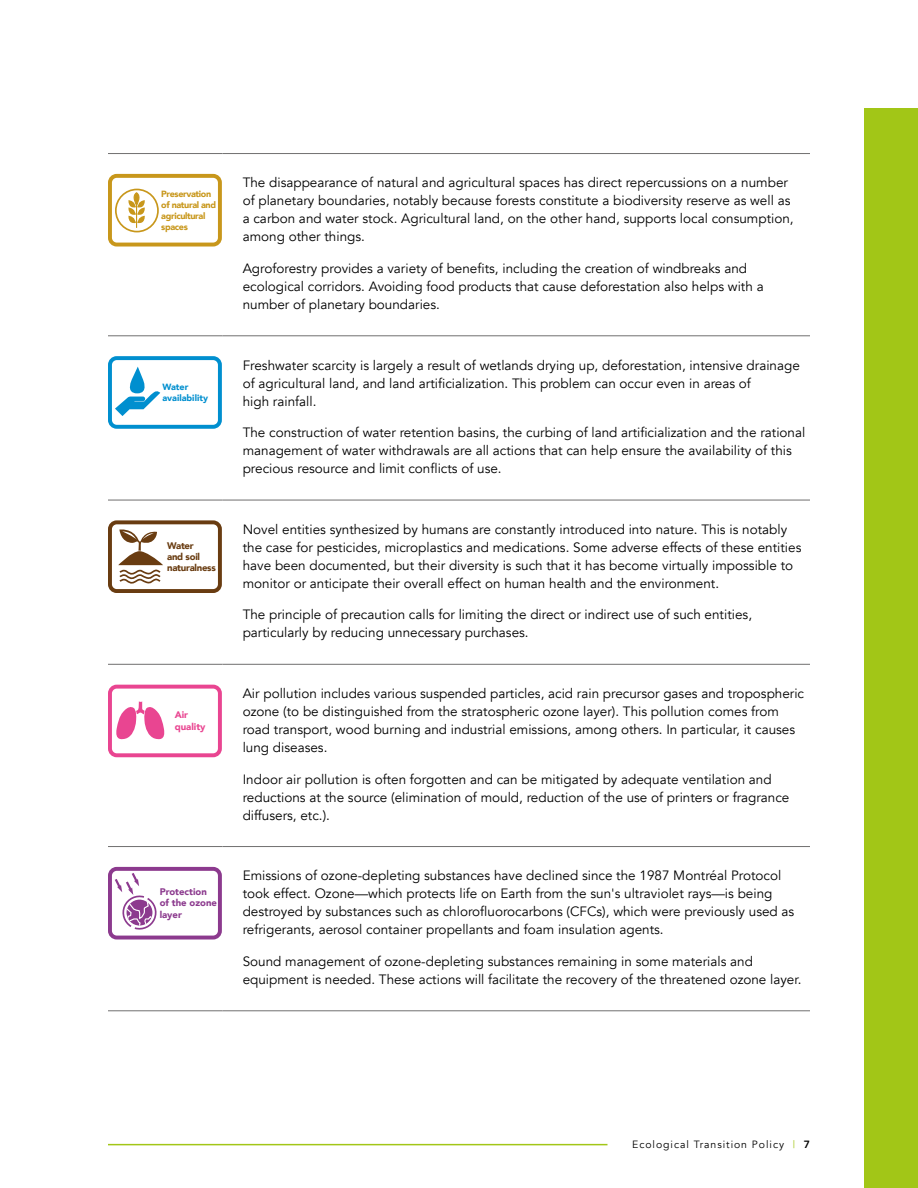
<style>
.page{position:relative;width:918px;height:1188px;background:#fff}
.page>*{position:absolute;margin:0;border:0;box-sizing:border-box;transform-origin:0 0}
.t1{font:13.5px/18px "Avenir";color:#000}
.t2{font:10.5px "Avenir";letter-spacing:.09em;color:#000}
.t3{font:900 9.6px/11.4px "Avenir";color:#8c3a8e}
.t4{font:900 9.6px/11.4px "Avenir";letter-spacing:-.03em;color:#693c11}
.t5{font:900 9.6px/11.4px "Avenir";color:#e94591}
.t6{font:900 9px/10.8px "Avenir";letter-spacing:-.04em;color:#c8971b}
.t7{font:900 9px/10.8px "Avenir";color:#008fcf}
.s1{color:#a2c617}
.s2{font-weight:800}
</style>
<div class="page">
<div style="left:864px;top:108px;width:54px;height:1080px;background:#a2c617"></div>
<hr style="left:108px;top:1144px;width:500px;height:1px;background:#a2c617">
<hr style="left:108px;top:336px;width:114px;height:1px;background:#706f6f">
<hr style="left:108px;top:500px;width:114px;height:1px;background:#706f6f">
<hr style="left:108px;top:664px;width:114px;height:1px;background:#706f6f">
<hr style="left:108px;top:846px;width:114px;height:1px;background:#706f6f">
<hr style="left:222px;top:153px;width:588px;height:1px;background:#706f6f">
<hr style="left:222px;top:336px;width:588px;height:1px;background:#706f6f">
<hr style="left:222px;top:500px;width:588px;height:1px;background:#706f6f">
<hr style="left:222px;top:664px;width:588px;height:1px;background:#706f6f">
<hr style="left:222px;top:846px;width:588px;height:1px;background:#706f6f">
<hr style="left:222px;top:1011px;width:588px;height:1px;background:#706f6f">
<hr style="left:108px;top:153px;width:114px;height:1px;background:#706f6f">
<hr style="left:108px;top:1011px;width:114px;height:1px;background:#706f6f">
<div style="left:108px;top:174px;width:114px;height:72px;border:4px solid #c8971b;border-radius:7px"></div>
<svg style="left:128px;top:192px;width:17px;height:37px"></svg>
<div style="left:115px;top:189px;width:44px;height:43px;border:2px solid #c8971b;border-radius:50%"></div>
<div style="left:108px;top:356px;width:114px;height:73px;border:4px solid #008fcf;border-radius:7px"></div>
<svg style="left:115px;top:367px;width:45px;height:49px"></svg>
<div style="left:108px;top:520px;width:114px;height:73px;border:4px solid #693c11;border-radius:7px"></div>
<svg style="left:118px;top:529px;width:45px;height:55px"></svg>
<div style="left:108px;top:685px;width:114px;height:72px;border:4px solid #e94591;border-radius:7px"></div>
<svg style="left:116px;top:701px;width:49px;height:39px"></svg>
<div style="left:108px;top:867px;width:114px;height:72px;border:4px solid #8c3a8e;border-radius:7px"></div>
<svg style="left:115px;top:873px;width:42px;height:57px"></svg>
<p class="t6" style="left:161px;top:189px;width:56px">Preservation of natural and agricultural spaces</p>
<p class="t7" style="left:162px;top:381px;width:47px">Water availability</p>
<p class="t4" style="left:167px;top:539px;width:50px">Water<br>and soil naturalness</p>
<p class="t5" style="left:175px;top:709px;width:32px">Air quality</p>
<p class="t3" style="left:160px;top:886px;width:59px">Protection of the ozone layer</p>
<p class="t1" style="left:243px;top:174px;width:552px">The disappearance of natural and agricultural spaces has direct repercussions on a number of planetary boundaries, notably because forests constitute a biodiversity reserve as well as a carbon and water stock. Agricultural land, on the other hand, supports local consumption, among other things.</p>
<p class="t1" style="left:243px;top:259px;width:522px">Agroforestry provides a variety of benefits, including the creation of windbreaks and ecological corridors. Avoiding food products that cause deforestation also helps with a number of planetary boundaries.</p>
<p class="t1" style="left:243px;top:356px;width:559px">Freshwater scarcity is largely a result of wetlands drying up, deforestation, intensive drainage of agricultural land, and land artificialization. This problem can occur even in areas of<br>high rainfall.</p>
<p class="t1" style="left:243px;top:424px;width:564px">The construction of water retention basins, the curbing of land artificialization and the rational management of water withdrawals are all actions that can help ensure the availability of this precious resource and limit conflicts of use.</p>
<p class="t1" style="left:243px;top:520px;width:560px">Novel entities synthesized by humans are constantly introduced into nature. This is notably the case for pesticides, microplastics and medications. Some adverse effects of these entities have been documented, but their diversity is such that it has become virtually impossible to monitor or anticipate their overall effect on human health and the environment.</p>
<p class="t1" style="left:243px;top:606px;width:511px">The principle of precaution calls for limiting the direct or indirect use of such entities, particularly by reducing unnecessary purchases.</p>
<p class="t1" style="left:243px;top:685px;width:563px">Air pollution includes various suspended particles, acid rain precursor gases and tropospheric ozone (to be distinguished from the stratospheric ozone layer). This pollution comes from road transport, wood burning and industrial emissions, among others. In particular, it causes lung diseases.</p>
<p class="t1" style="left:243px;top:770px;width:548px">Indoor air pollution is often forgotten and can be mitigated by adequate ventilation and reductions at the source (elimination of mould, reduction of the use of printers or fragrance diffusers, etc.).</p>
<p class="t1" style="left:243px;top:867px;width:553px">Emissions of ozone-depleting substances have declined since the 1987 Montréal Protocol took effect. Ozone—which protects life on Earth from the sun's ultraviolet rays—is being destroyed by substances such as chlorofluorocarbons (CFCs), which were previously used as refrigerants, aerosol container propellants and foam insulation agents.</p>
<p class="t1" style="left:243px;top:952px;width:560px">Sound management of ozone-depleting substances remaining in some materials and equipment is needed. These actions will facilitate the recovery of the threatened ozone layer.</p>
<p class="t2" style="left:632px;top:1138px;width:179px">Ecological Transition Policy <span class="s1">|</span> <span class="s2">7</span></p>
</div>
